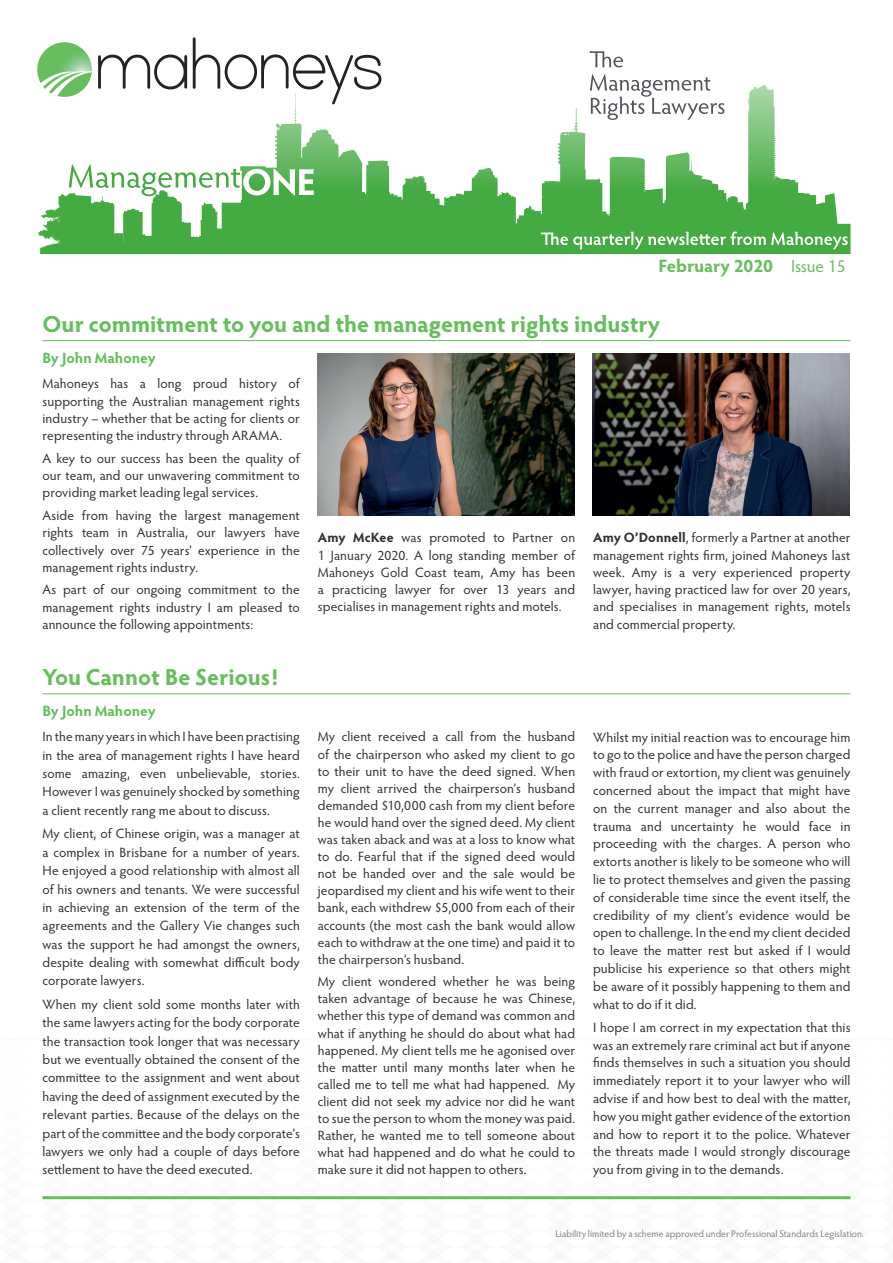
<style>
.page{position:relative;width:893px;height:1263px;background:#fff}
.page>*{position:absolute;margin:0;border:0;box-sizing:border-box;transform-origin:0 0}
.t1{font:700 23.25px "Hypatia Sans Pro";color:#66be5c}
.t2{font:700 18px "Hypatia Sans Pro";color:#66be5c}
.t3{font:700 15px "Hypatia Sans Pro";letter-spacing:.005em;color:#66be5c}
.t4{font:13.5px/17.1px "Hypatia Sans Pro";letter-spacing:.01em;color:#312f30;text-align:justify}
.t5{font:9.75px "Hypatia Sans Pro";color:#808285}
.s1{font-weight:400;font-size:17.25px}
.s2{font-weight:700}
</style>
<div class="page">
<svg style="left:42px;top:1196px;width:809px;height:4px"></svg>
<svg style="left:37px;top:42px;width:55px;height:42px"></svg>
<svg style="left:98px;top:55px;width:89px;height:29px"></svg>
<svg style="left:193px;top:37px;width:188px;height:47px"></svg>
<svg style="left:38px;top:84px;width:813px;height:170px"></svg>
<svg style="left:69px;top:164px;width:245px;height:32px"></svg>
<svg style="left:541px;top:232px;width:307px;height:17px;background:#71be6f"></svg>
<svg style="left:590px;top:74px;width:134px;height:46px"></svg>
<svg style="left:590px;top:51px;width:33px;height:16px"></svg>
<hr style="left:43px;top:340px;width:807px;height:1px;background:#66be5c">
<hr style="left:43px;top:1196px;width:807px;height:3px;background:#66be5c">
<img style="left:318px;top:354px;width:257px;height:162px">
<img style="left:592px;top:354px;width:257px;height:162px">
<hr style="left:43px;top:693px;width:807px;height:1px;background:#66be5c">
<h2 class="t2" style="left:658px;top:253px;width:189px">February 2020 <span class="s1">Issue 15</span></h2>
<h1 class="t1" style="left:43px;top:307px;width:619px">Our commitment to you and the management rights industry</h1>
<p class="t3" style="left:43px;top:347px;width:115px">By John Mahoney</p>
<p class="t4" style="left:43px;top:375px;width:259px">Mahoneys has a long proud history of supporting the Australian management rights industry – whether that be acting for clients or representing the industry through ARAMA.</p>
<p class="t4" style="left:43px;top:449px;width:259px">A key to our success has been the quality of our team, and our unwavering commitment to providing market leading legal services.</p>
<p class="t4" style="left:43px;top:506px;width:259px">Aside from having the largest management rights team in Australia, our lawyers have collectively over 75 years’ experience in the management rights industry.</p>
<p class="t4" style="left:43px;top:581px;width:259px">As part of our ongoing commitment to the management rights industry I am pleased to announce the following appointments:</p>
<p class="t4" style="left:318px;top:529px;width:259px"><span class="s2">Amy McKee</span> was promoted to Partner on 1 January 2020. A long standing member of Mahoneys Gold Coast team, Amy has been a practicing lawyer for over 13 years and specialises in management rights and motels.</p>
<p class="t4" style="left:593px;top:529px;width:259px"><span class="s2">Amy O’Donnell</span>, formerly a Partner at another management rights firm, joined Mahoneys last week. Amy is a very experienced property lawyer, having practiced law for over 20 years, and specialises in management rights, motels and commercial property.</p>
<h1 class="t1" style="left:43px;top:660px;width:237px">You Cannot Be Serious!</h1>
<p class="t3" style="left:43px;top:700px;width:115px">By John Mahoney</p>
<p class="t4" style="left:43px;top:727px;width:259px;line-height:18.3px">In the many years in which I have been practising in the area of management rights I have heard some amazing, even unbelievable, stories.<br>However I was genuinely shocked by something a client recently rang me about to discuss.</p>
<p class="t4" style="left:43px;top:824px;width:259px;line-height:18.3px">My client, of Chinese origin, was a manager at a complex in Brisbane for a number of years.<br>He enjoyed a good relationship with almost all of his owners and tenants. We were successful in achieving an extension of the term of the agreements and the Gallery Vie changes such was the support he had amongst the owners, despite dealing with somewhat difficult body corporate lawyers.</p>
<p class="t4" style="left:43px;top:995px;width:259px;line-height:18.3px">When my client sold some months later with the same lawyers acting for the body corporate the transaction took longer that was necessary but we eventually obtained the consent of the committee to the assignment and went about having the deed of assignment executed by the relevant parties. Because of the delays on the part of the committee and the body corporate’s lawyers we only had a couple of days before settlement to have the deed executed.</p>
<p class="t4" style="left:318px;top:728px;width:259px">My client received a call from the husband of the chairperson who asked my client to go to their unit to have the deed signed. When my client arrived the chairperson’s husband demanded $10,000 cash from my client before he would hand over the signed deed. My client was taken aback and was at a loss to know what to do. Fearful that if the signed deed would not be handed over and the sale would be jeopardised my client and his wife went to their bank, each withdrew $5,000 from each of their accounts (the most cash the bank would allow each to withdraw at the one time) and paid it to the chairperson’s husband.</p>
<p class="t4" style="left:318px;top:973px;width:259px">My client wondered whether he was being taken advantage of because he was Chinese, whether this type of demand was common and what if anything he should do about what had happened. My client tells me he agonised over the matter until many months later when he called me to tell me what had happened. My client did not seek my advice nor did he want to sue the person to whom the money was paid.<br>Rather, he wanted me to tell someone about what had happened and do what he could to make sure it did not happen to others.</p>
<p class="t4" style="left:593px;top:727px;width:259px;line-height:17.9px">Whilst my initial reaction was to encourage him to go to the police and have the person charged with fraud or extortion, my client was genuinely concerned about the impact that might have on the current manager and also about the trauma and uncertainty he would face in proceeding with the charges. A person who extorts another is likely to be someone who will lie to protect themselves and given the passing of considerable time since the event itself, the credibility of my client’s evidence would be open to challenge. In the end my client decided to leave the matter rest but asked if I would publicise his experience so that others might be aware of it possibly happening to them and what to do if it did.</p>
<p class="t4" style="left:593px;top:1018px;width:259px;line-height:17.9px">I hope I am correct in my expectation that this was an extremely rare criminal act but if anyone finds themselves in such a situation you should immediately report it to your lawyer who will advise if and how best to deal with the matter, how you might gather evidence of the extortion and how to report it to the police. Whatever the threats made I would strongly discourage you from giving in to the demands.</p>
<p class="t5" style="left:555px;top:1227px;width:310px">Liability limited by a scheme approved under Professional Standards Legislation.</p>
</div>
